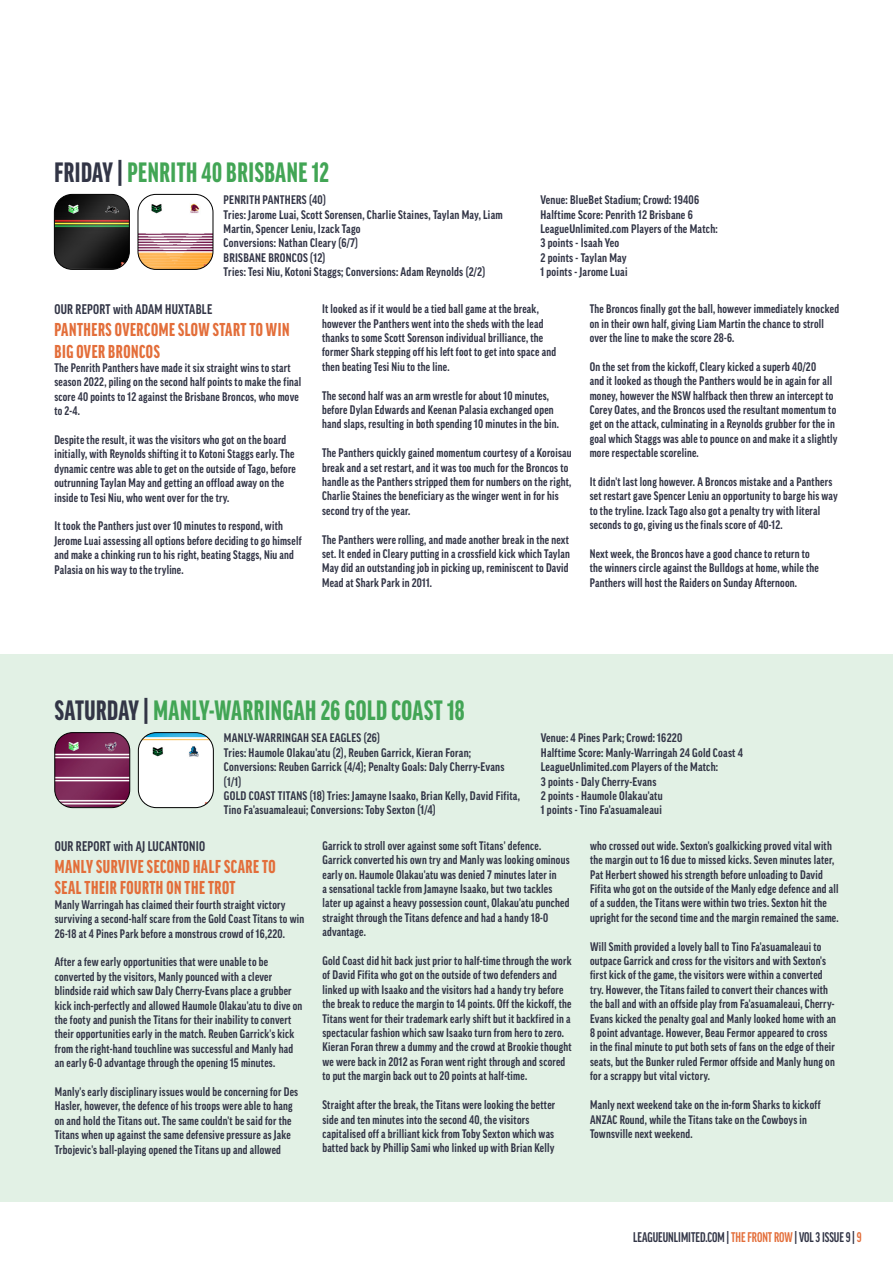
<style>
.page{position:relative;width:893px;height:1263px;background:#fff}
.page>*{position:absolute;margin:0;border:0;box-sizing:border-box;transform-origin:0 0}
.t1{font:900 extra-condensed 27px "Good Pro";letter-spacing:.02em;color:#42a555}
.t2{font:900 extra-condensed 18px/21.6px "Good Pro";letter-spacing:.03em;color:#e36e3a}
.t3{font:700 condensed 13.5px "Good Pro";letter-spacing:.02em;color:#323546;scale:.95 1}
.t4{font:700 extra-condensed 13.5px "Good Pro";color:#323546}
.t5{font:700 condensed 12px/14.4px "Good Pro";letter-spacing:.02em;color:#323546}
.s1{color:#323546}
.s2{color:#e36e3a}
</style>
<div class="page">
<div style="left:0;top:654px;width:893px;height:547px;background:#e2f1e5"></div>
<img style="left:54px;top:194px;width:75px;height:75px">
<div style="left:54px;top:194px;width:76px;height:76px;border:1px solid #000;border-radius:18px"></div>
<img style="left:138px;top:194px;width:75px;height:75px">
<div style="left:138px;top:194px;width:75px;height:76px;border:1px solid #000;border-radius:18px"></div>
<img style="left:56px;top:733px;width:74px;height:74px">
<div style="left:54px;top:732px;width:76px;height:76px;border:1px solid #000;border-radius:18px"></div>
<img style="left:138px;top:733px;width:75px;height:75px">
<div style="left:138px;top:732px;width:76px;height:76px;border:1px solid #000;border-radius:18px"></div>
<p class="t1" style="left:54px;top:157px;width:276px"><span class="s1">FRIDAY |</span>PENRITH 40 BRISBANE 12</p>
<p class="t5" style="left:224px;top:193px;width:104px">PENRITH PANTHERS (40)</p>
<p class="t5" style="left:224px;top:207px;width:281px">Tries: Jarome Luai, Scott Sorensen, Charlie Staines, Taylan May, Liam<br>Martin, Spencer Leniu, Izack Tago</p>
<p class="t5" style="left:224px;top:236px;width:136px">Conversions: Nathan Cleary (6/7)</p>
<p class="t5" style="left:224px;top:250px;width:103px">BRISBANE BRONCOS (12)</p>
<p class="t5" style="left:224px;top:265px;width:263px">Tries: Tesi Niu, Kotoni Staggs; Conversions: Adam Reynolds (2/2)</p>
<p class="t5" style="left:540px;top:193px;width:160px">Venue: BlueBet Stadium; Crowd: 19406</p>
<p class="t5" style="left:540px;top:207px;width:154px">Halftime Score: Penrith 12 Brisbane 6</p>
<p class="t5" style="left:540px;top:222px;width:179px">LeagueUnlimited.com Players of the Match:</p>
<p class="t5" style="left:540px;top:236px;width:80px">3 points - Isaah Yeo</p>
<p class="t5" style="left:540px;top:250px;width:88px">2 points - Taylan May</p>
<p class="t5" style="left:540px;top:265px;width:88px">1 points - Jarome Luai</p>
<p class="t3" style="left:54px;top:302px;width:168px">OUR REPORT with ADAM HUXTABLE</p>
<p class="t2" style="left:54px;top:319px;width:236px">PANTHERS OVERCOME SLOW START TO WIN<br>BIG OVER BRONCOS</p>
<p class="t5" style="left:54px;top:360px;width:248px">The Penrith Panthers have made it six straight wins to start season 2022, piling on the second half points to make the final score 40 points to 12 against the Brisbane Broncos, who move to 2-4.</p>
<p class="t5" style="left:54px;top:432px;width:243px">Despite the result, it was the visitors who got on the board initially, with Reynolds shifting it to Kotoni Staggs early. The dynamic centre was able to get on the outside of Tago, before outrunning Taylan May and getting an offload away on the inside to Tesi Niu, who went over for the try.</p>
<p class="t5" style="left:54px;top:519px;width:249px">It took the Panthers just over 10 minutes to respond, with Jerome Luai assessing all options before deciding to go himself and make a chinking run to his right, beating Staggs, Niu and Palasia on his way to the tryline.</p>
<p class="t5" style="left:322px;top:302px;width:236px">It looked as if it would be a tied ball game at the break, however the Panthers went into the sheds with the lead thanks to some Scott Sorenson individual brilliance, the former Shark stepping off his left foot to get into space and then beating Tesi Niu to the line.</p>
<p class="t5" style="left:322px;top:388px;width:238px">The second half was an arm wrestle for about 10 minutes, before Dylan Edwards and Keenan Palasia exchanged open hand slaps, resulting in both spending 10 minutes in the bin.</p>
<p class="t5" style="left:322px;top:446px;width:251px">The Panthers quickly gained momentum courtesy of a Koroisau break and a set restart, and it was too much for the Broncos to handle as the Panthers stripped them for numbers on the right, Charlie Staines the beneficiary as the winger went in for his second try of the year.</p>
<p class="t5" style="left:322px;top:532px;width:249px;text-align:justify">The Panthers were rolling, and made another break in the next set. It ended in Cleary putting in a crossfield kick which Taylan May did an outstanding job in picking up, reminiscent to David Mead at Shark Park in 2011.</p>
<p class="t5" style="left:590px;top:302px;width:251px">The Broncos finally got the ball, however immediately knocked on in their own half, giving Liam Martin the chance to stroll over the line to make the score 28-6.</p>
<p class="t5" style="left:590px;top:359px;width:249px">On the set from the kickoff, Cleary kicked a superb 40/20<br>and it looked as though the Panthers would be in again for all money, however the NSW halfback then threw an intercept to Corey Oates, and the Broncos used the resultant momentum to get on the attack, culminating in a Reynolds grubber for the in goal which Staggs was able to pounce on and make it a slightly more respectable scoreline.</p>
<p class="t5" style="left:590px;top:474px;width:250px">It didn't last long however. A Broncos mistake and a Panthers set restart gave Spencer Leniu an opportunity to barge his way to the tryline. Izack Tago also got a penalty try with literal seconds to go, giving us the finals score of 40-12.</p>
<p class="t5" style="left:590px;top:546px;width:231px">Next week, the Broncos have a good chance to return to the winners circle against the Bulldogs at home, while the<br>Panthers will host the Raiders on Sunday Afternoon.</p>
<p class="t1" style="left:55px;top:695px;width:411px"><span class="s1">SATURDAY |</span> MANLY-WARRINGAH 26 GOLD COAST 18</p>
<p class="t5" style="left:224px;top:731px;width:158px">MANLY-WARRINGAH SEA EAGLES (26)</p>
<p class="t5" style="left:224px;top:745px;width:282px">Tries: Haumole Olakau'atu (2), Reuben Garrick, Kieran Foran;<br>Conversions: Reuben Garrick (4/4); Penalty Goals: Daly Cherry-Evans (1/1)</p>
<p class="t5" style="left:224px;top:788px;width:297px">GOLD COAST TITANS (18) Tries: Jamayne Isaako, Brian Kelly, David Fifita,<br>Tino Fa'asuamaleaui; Conversions: Toby Sexton (1/4)</p>
<p class="t5" style="left:541px;top:731px;width:143px">Venue: 4 Pines Park; Crowd: 16220</p>
<p class="t5" style="left:541px;top:745px;width:204px">Halftime Score: Manly-Warringah 24 Gold Coast 4</p>
<p class="t5" style="left:541px;top:760px;width:179px">LeagueUnlimited.com Players of the Match:</p>
<p class="t5" style="left:541px;top:774px;width:117px">3 points - Daly Cherry-Evans</p>
<p class="t5" style="left:541px;top:788px;width:123px">2 points - Haumole Olakau'atu</p>
<p class="t5" style="left:541px;top:803px;width:122px">1 points - Tino Fa'asuamaleaui</p>
<p class="t3" style="left:55px;top:839px;width:160px">OUR REPORT with AJ LUCANTONIO</p>
<p class="t2" style="left:55px;top:855px;width:222px">MANLY SURVIVE SECOND HALF SCARE TO<br>SEAL THEIR FOURTH ON THE TROT</p>
<p class="t5" style="left:55px;top:897px;width:251px">Manly Warringah has claimed their fourth straight victory surviving a second-half scare from the Gold Coast Titans to win<br>26-18 at 4 Pines Park before a monstrous crowd of 16,220.</p>
<p class="t5" style="left:55px;top:955px;width:249px">After a few early opportunities that were unable to be converted by the visitors, Manly pounced with a clever blindside raid which saw Daly Cherry-Evans place a grubber kick inch-perfectly and allowed Haumole Olakau'atu to dive on the footy and punish the Titans for their inability to convert their opportunities early in the match. Reuben Garrick's kick from the right-hand touchline was successful and Manly had an early 6-0 advantage through the opening 15 minutes.</p>
<p class="t5" style="left:55px;top:1084px;width:245px">Manly's early disciplinary issues would be concerning for Des Hasler, however, the defence of his troops were able to hang on and hold the Titans out. The same couldn't be said for the Titans when up against the same defensive pressure as Jake Trbojevic's ball-playing opened the Titans up and allowed</p>
<p class="t5" style="left:322px;top:838px;width:249px">Garrick to stroll over against some soft Titans' defence.<br>Garrick converted his own try and Manly was looking ominous early on. Haumole Olakau'atu was denied 7 minutes later in<br>a sensational tackle from Jamayne Isaako, but two tackles later up against a heavy possession count, Olakau'atu punched straight through the Titans defence and had a handy 18-0 advantage.</p>
<p class="t5" style="left:322px;top:953px;width:251px">Gold Coast did hit back just prior to half-time through the work of David Fifita who got on the outside of two defenders and linked up with Isaako and the visitors had a handy try before the break to reduce the margin to 14 points. Off the kickoff, the Titans went for their trademark early shift but it backfired in a spectacular fashion which saw Isaako turn from hero to zero.<br>Kieran Foran threw a dummy and the crowd at Brookie thought we were back in 2012 as Foran went right through and scored to put the margin back out to 20 points at half-time.</p>
<p class="t5" style="left:322px;top:1097px;width:234px">Straight after the break, the Titans were looking the better side and ten minutes into the second 40, the visitors capitalised off a brilliant kick from Toby Sexton which was batted back by Phillip Sami who linked up with Brian Kelly</p>
<p class="t5" style="left:590px;top:838px;width:250px">who crossed out wide. Sexton's goalkicking proved vital with the margin out to 16 due to missed kicks. Seven minutes later, Pat Herbert showed his strength before unloading to David Fifita who got on the outside of the Manly edge defence and all of a sudden, the Titans were within two tries. Sexton hit the upright for the second time and the margin remained the same.</p>
<p class="t5" style="left:590px;top:939px;width:247px">Will Smith provided a lovely ball to Tino Fa'asuamaleaui to outpace Garrick and cross for the visitors and with Sexton's first kick of the game, the visitors were within a converted try. However, the Titans failed to convert their chances with the ball and with an offside play from Fa'asuamaleaui, Cherry-Evans kicked the penalty goal and Manly looked home with an 8 point advantage. However, Beau Fermor appeared to cross in the final minute to put both sets of fans on the edge of their seats, but the Bunker ruled Fermor offside and Manly hung on for a scrappy but vital victory.</p>
<p class="t5" style="left:590px;top:1097px;width:232px">Manly next weekend take on the in-form Sharks to kickoff<br>ANZAC Round, while the Titans take on the Cowboys in<br>Townsville next weekend.</p>
<p class="t4" style="left:633px;top:1229px;width:230px">LEAGUEUNLIMITED.COM | <span class="s2">THE FRONT ROW</span> | VOL 3 ISSUE 9 | <span class="s2">9</span></p>
</div>
